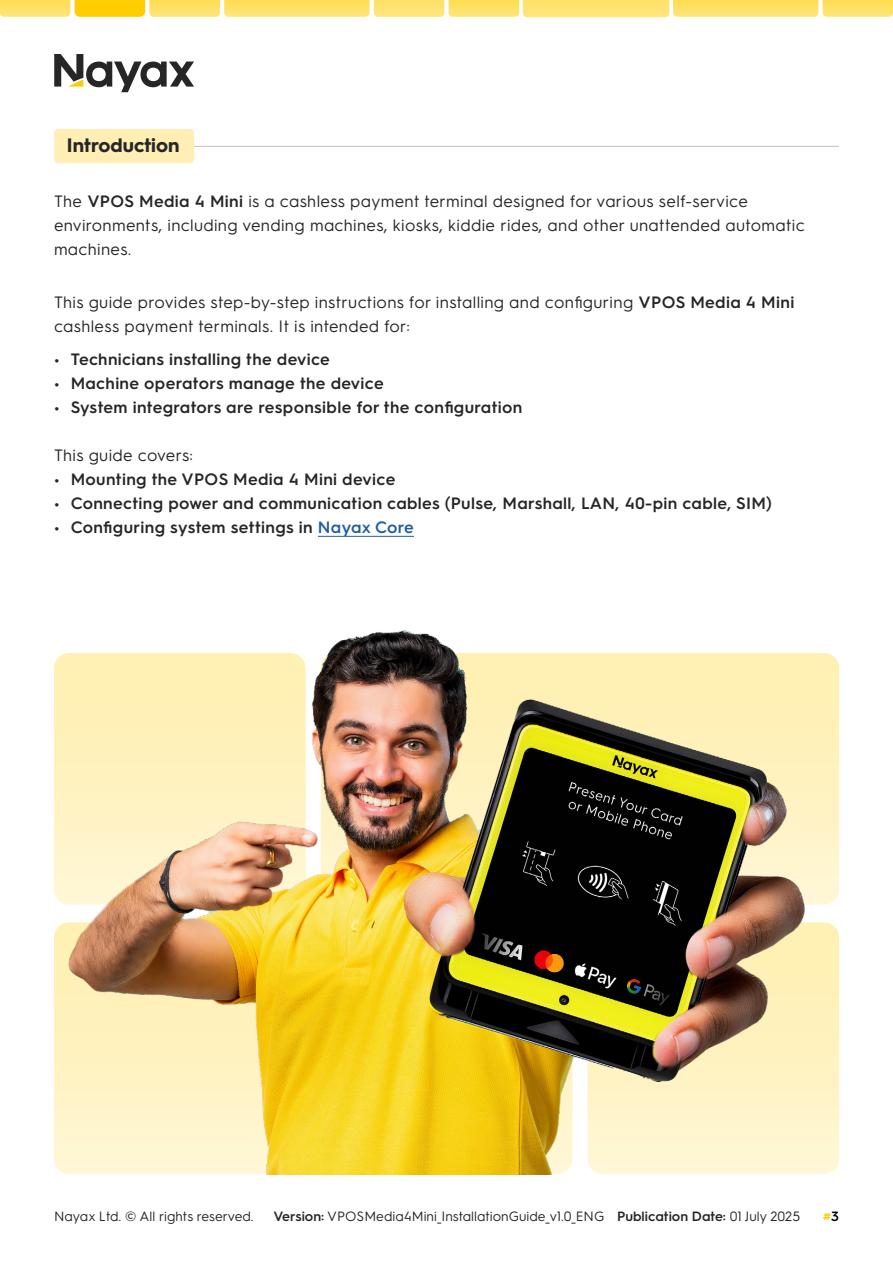
<style>
.page{position:relative;width:893px;height:1263px;background:#fff}
.page>*{position:absolute;margin:0;border:0;box-sizing:border-box;transform-origin:0 0}
.t1{font:700 19.5px "Hurme Geometric Sans 3";color:#262626}
.t2{font:16.5px/24px "Hurme Geometric Sans 3";letter-spacing:.02em;color:#262626}
.t3{font:600 16.5px "Hurme Geometric Sans 3";letter-spacing:.02em;color:#262626}
.t4{font:13.5px "Hurme Geometric Sans 3";color:#262626}
.t5{font:600 13.5px "Hurme Geometric Sans 3";color:#fdce07}
.s1{font-weight:600}
.s2{color:#215e9e}
.s3{color:#000}
</style>
<div class="page">
<svg style="left:54px;top:54px;width:140px;height:38px"></svg>
<img style="left:0;top:0;width:70px;height:17px">
<img style="left:75px;top:0;width:70px;height:17px">
<img style="left:149px;top:0;width:71px;height:17px">
<img style="left:374px;top:0;width:70px;height:17px">
<img style="left:224px;top:0;width:146px;height:17px">
<img style="left:449px;top:0;width:70px;height:17px">
<img style="left:523px;top:0;width:146px;height:17px">
<img style="left:673px;top:0;width:145px;height:17px">
<img style="left:823px;top:0;width:70px;height:17px">
<hr style="left:131px;top:146px;width:708px;height:1px;background:#c2c2c2">
<img style="left:54px;top:656px;width:6px;height:246px">
<img style="left:832px;top:925px;width:7px;height:247px">
<div style="left:54px;top:129px;width:140px;height:34px;background:#ffefb5;border-radius:4px"></div>
<hr style="left:318px;top:536px;width:96px;height:1px;background:#215e9e">
<img style="left:60px;top:630px;width:772px;height:544px">
<p class="t1" style="left:67px;top:132px;width:114px">Introduction</p>
<p class="t2" style="left:54px;top:188px;width:752px">The <span class="s1">VPOS Media 4 Mini</span> is a cashless payment terminal designed for various self-service environments, including vending machines, kiosks, kiddie rides, and other unattended automatic machines.</p>
<p class="t2" style="left:54px;top:289px;width:742px">This guide provides step-by-step instructions for installing and configuring <span class="s1">VPOS Media 4 Mini </span>cashless payment terminals. It is intended for:</p>
<p class="t3" style="left:54px;top:348px;width:277px">• Technicians installing the device</p>
<p class="t3" style="left:54px;top:372px;width:331px">• Machine operators manage the device</p>
<p class="t3" style="left:54px;top:396px;width:470px">• System integrators are responsible for the configuration</p>
<p class="t2" style="left:54px;top:442px;width:141px">This guide covers:</p>
<p class="t3" style="left:54px;top:468px;width:343px">• Mounting the VPOS Media 4 Mini device</p>
<p class="t3" style="left:54px;top:492px;width:719px">• Connecting power and communication cables (Pulse, Marshall, LAN, 40-pin cable, SIM)</p>
<p class="t3" style="left:54px;top:516px;width:361px">• Configuring system settings in <span class="s2">Nayax Core</span></p>
<p class="t4" style="left:54px;top:1207px;width:201px">Nayax Ltd. © All rights reserved.</p>
<p class="t4" style="left:274px;top:1207px;width:528px"><span class="s1">Version:</span> VPOSMedia4Mini_InstallationGuide_v1.0_ENG <span class="s1">Publication Date:</span> 01 July 2025</p>
<p class="t5" style="left:823px;top:1207px;width:18px">#<span class="s3">3</span></p>
</div>
